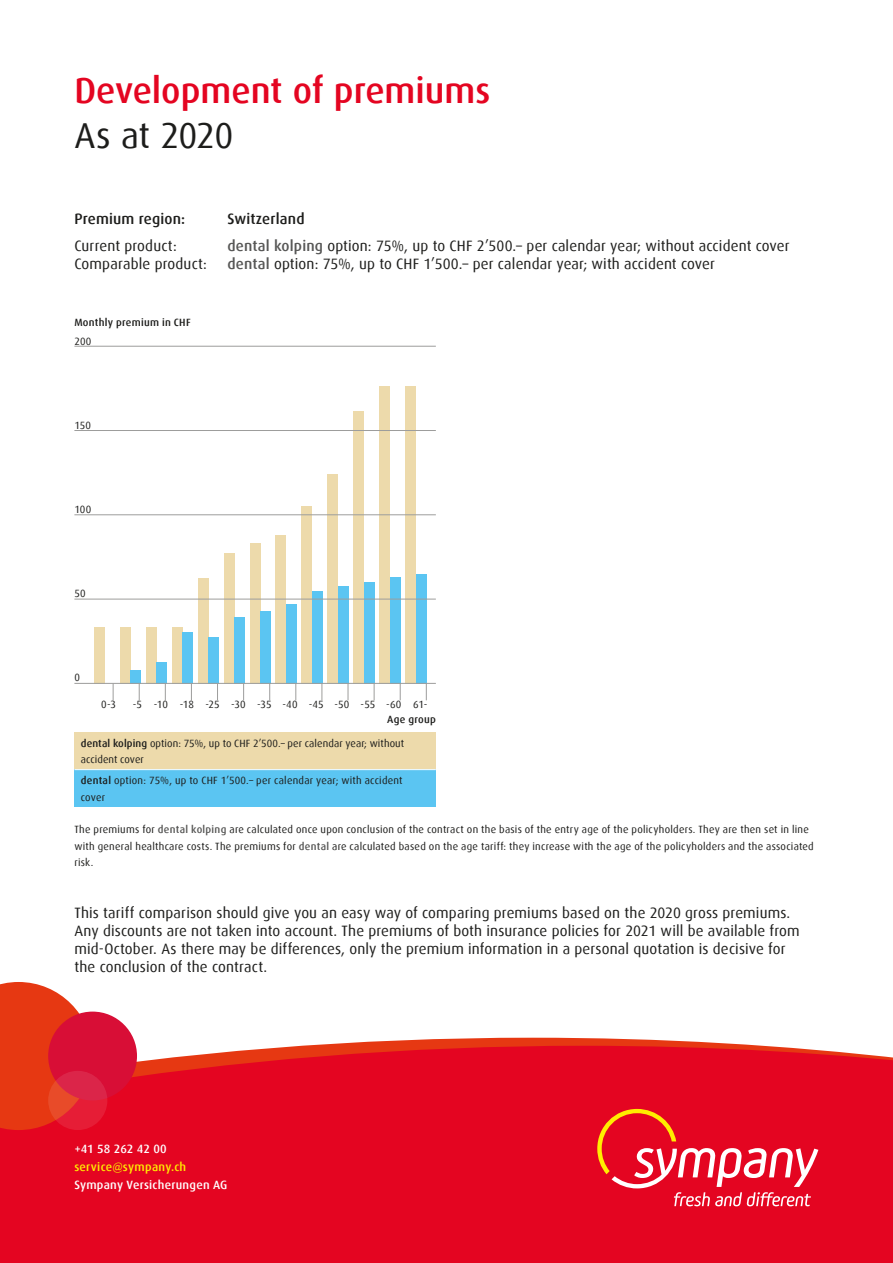
<style>
.page{position:relative;width:893px;height:1263px;background:#fff}
.page>*{position:absolute;margin:0;border:0;box-sizing:border-box;transform-origin:0 0}
.t1{font:500 36px "Dax";color:#e40521}
.t2{font:36px "Dax";letter-spacing:-.02em;color:#1d1d1b}
.t3{font:15px/18px "Dax";letter-spacing:.01em;color:#1d1d1b}
.t4{font:500 15px "Dax";letter-spacing:.01em;color:#1d1d1b}
.t5{font:500 12px "Dax";letter-spacing:.02em;color:#fff}
.t6{font:500 12px "Dax";letter-spacing:.02em;color:#ffed00}
.t7{font:500 12px "Dax";color:#fff}
.t8{font:10.5px/16.5px "Dax";letter-spacing:.025em;color:#1d1d1b}
.t9{font:10.5px "Dax";letter-spacing:.005em;color:#1d1d1b}
.t10{font:500 10.5px "Dax";letter-spacing:.025em;color:#1d1d1b}
.t11{font:10.5px "Dax";color:#000}
.s1{font-weight:500;color:#575756}
.s2{font-weight:500}
</style>
<div class="page">
<svg style="left:134px;top:1038px;width:631px;height:8px"></svg>
<div style="left:0;top:1046px;width:893px;height:217px;background:#e40521"></div>
<svg style="left:0;top:982px;width:93px;height:148px;background:#e84c2c"></svg>
<div style="left:48px;top:1011px;width:89px;height:89px;background:#d80e36;border-radius:50%"></div>
<svg style="left:48px;top:1071px;width:59px;height:59px;background:#e22a39"></svg>
<div style="left:568px;top:1091px;width:279px;height:144px;background:#e40521"></div>
<svg style="left:597px;top:1109px;width:221px;height:97px"></svg>
<div style="left:74px;top:732px;width:362px;height:38px;background:#eddaab"></div>
<div style="left:74px;top:770px;width:362px;height:37px;background:#5bc5f2"></div>
<hr style="left:74px;top:769px;width:362px;height:1px;background:#fff">
<div style="left:94px;top:627px;width:11px;height:56px;background:#eddaab"></div>
<div style="left:120px;top:627px;width:11px;height:56px;background:#eddaab"></div>
<div style="left:146px;top:627px;width:10px;height:56px;background:#eddaab"></div>
<div style="left:172px;top:627px;width:10px;height:56px;background:#eddaab"></div>
<div style="left:198px;top:578px;width:10px;height:105px;background:#eddaab"></div>
<div style="left:224px;top:552px;width:10px;height:131px;background:#eddaab"></div>
<div style="left:250px;top:543px;width:10px;height:140px;background:#eddaab"></div>
<div style="left:276px;top:535px;width:10px;height:148px;background:#eddaab"></div>
<div style="left:302px;top:506px;width:10px;height:177px;background:#eddaab"></div>
<div style="left:328px;top:474px;width:10px;height:209px;background:#eddaab"></div>
<div style="left:354px;top:411px;width:10px;height:272px;background:#eddaab"></div>
<div style="left:379px;top:386px;width:11px;height:297px;background:#eddaab"></div>
<div style="left:405px;top:386px;width:11px;height:297px;background:#eddaab"></div>
<div style="left:131px;top:670px;width:10px;height:13px;background:#5bc5f2"></div>
<div style="left:156px;top:662px;width:11px;height:21px;background:#5bc5f2"></div>
<div style="left:182px;top:632px;width:11px;height:51px;background:#5bc5f2"></div>
<div style="left:208px;top:637px;width:11px;height:46px;background:#5bc5f2"></div>
<div style="left:234px;top:617px;width:11px;height:66px;background:#5bc5f2"></div>
<div style="left:260px;top:611px;width:11px;height:72px;background:#5bc5f2"></div>
<div style="left:286px;top:604px;width:11px;height:79px;background:#5bc5f2"></div>
<div style="left:312px;top:591px;width:10px;height:92px;background:#5bc5f2"></div>
<div style="left:338px;top:586px;width:10px;height:97px;background:#5bc5f2"></div>
<div style="left:364px;top:581px;width:10px;height:102px;background:#5bc5f2"></div>
<div style="left:390px;top:577px;width:10px;height:106px;background:#5bc5f2"></div>
<div style="left:416px;top:574px;width:10px;height:109px;background:#5bc5f2"></div>
<svg style="left:113px;top:684px;width:1px;height:16px"></svg>
<svg style="left:139px;top:684px;width:1px;height:16px"></svg>
<svg style="left:165px;top:684px;width:1px;height:16px"></svg>
<svg style="left:191px;top:684px;width:1px;height:16px"></svg>
<svg style="left:217px;top:684px;width:1px;height:16px"></svg>
<svg style="left:243px;top:684px;width:1px;height:16px"></svg>
<svg style="left:269px;top:684px;width:1px;height:16px"></svg>
<svg style="left:296px;top:684px;width:1px;height:16px"></svg>
<svg style="left:322px;top:684px;width:1px;height:16px"></svg>
<svg style="left:348px;top:684px;width:1px;height:16px"></svg>
<svg style="left:374px;top:684px;width:1px;height:16px"></svg>
<svg style="left:400px;top:684px;width:1px;height:16px"></svg>
<svg style="left:426px;top:684px;width:1px;height:16px"></svg>
<hr style="left:74px;top:683px;width:362px;height:1px;background:#9d9d9c">
<hr style="left:74px;top:599px;width:362px;height:1px;background:#9d9d9c">
<hr style="left:74px;top:514px;width:362px;height:1px;background:#9d9d9c">
<hr style="left:74px;top:430px;width:362px;height:1px;background:#9d9d9c">
<hr style="left:74px;top:346px;width:362px;height:1px;background:#9d9d9c">
<h1 class="t1" style="left:74px;top:70px;width:417px">Development of premiums</h1>
<h1 class="t2" style="left:74px;top:115px;width:161px">As at 2020</h1>
<p class="t4" style="left:74px;top:211px;width:112px">Premium region:</p>
<p class="t4" style="left:227px;top:211px;width:79px">Switzerland</p>
<p class="t3" style="left:74px;top:237px;width:104px">Current product:</p>
<p class="t3" style="left:227px;top:237px;width:564px"><span class="s1">dental kolping</span> option: 75%, up to CHF 2’500.– per calendar year; without accident cover</p>
<p class="t3" style="left:74px;top:255px;width:134px">Comparable product:</p>
<p class="t3" style="left:227px;top:255px;width:489px"><span class="s1">dental</span> option: 75%, up to CHF 1’500.– per calendar year; with accident cover</p>
<p class="t10" style="left:74px;top:316px;width:118px">Monthly premium in CHF</p>
<p class="t8" style="left:74px;top:333px;width:19px">200</p>
<p class="t11" style="left:70px;top:343px;width:18px">200</p>
<p class="t8" style="left:74px;top:417px;width:18px">150</p>
<p class="t8" style="left:74px;top:501px;width:18px">100</p>
<p class="t8" style="left:74px;top:585px;width:13px">50</p>
<p class="t8" style="left:74px;top:669px;width:7px">0</p>
<p class="t8" style="left:101px;top:697px;width:16px">0-3</p>
<p class="t9" style="left:133px;top:699px;width:296px">-5 -10 -18 -25 -30 -35 -40 -45 -50 -55 -60 61-</p>
<p class="t10" style="left:387px;top:714px;width:50px">Age group</p>
<p class="t8" style="left:81px;top:735px;width:325px"><span class="s2">dental kolping</span> option: 75%, up to CHF 2’500.– per calendar year; without accident cover</p>
<p class="t8" style="left:81px;top:772px;width:323px"><span class="s2">dental</span> option: 75%, up to CHF 1’500.– per calendar year; with accident cover</p>
<p class="t8" style="left:74px;top:821px;width:741px">The premiums for <span class="s1">dental kolping</span> are calculated once upon conclusion of the contract on the basis of the entry age of the policyholders. They are then set in line with general healthcare costs. The premiums for <span class="s1">dental</span> are calculated based on the age tariff: they increase with the age of the policyholders and the associated risk.</p>
<p class="t3" style="left:74px;top:903px;width:727px">This tariff comparison should give you an easy way of comparing premiums based on the 2020 gross premiums.<br>Any discounts are not taken into account. The premiums of both insurance policies for 2021 will be available from mid-October. As there may be differences, only the premium information in a personal quotation is decisive for the conclusion of the contract.</p>
<p class="t7" style="left:74px;top:1142px;width:94px">+41 58 262 42 00</p>
<p class="t6" style="left:74px;top:1160px;width:113px">service@sympany.ch</p>
<p class="t5" style="left:74px;top:1178px;width:155px">Sympany Versicherungen AG</p>
</div>
